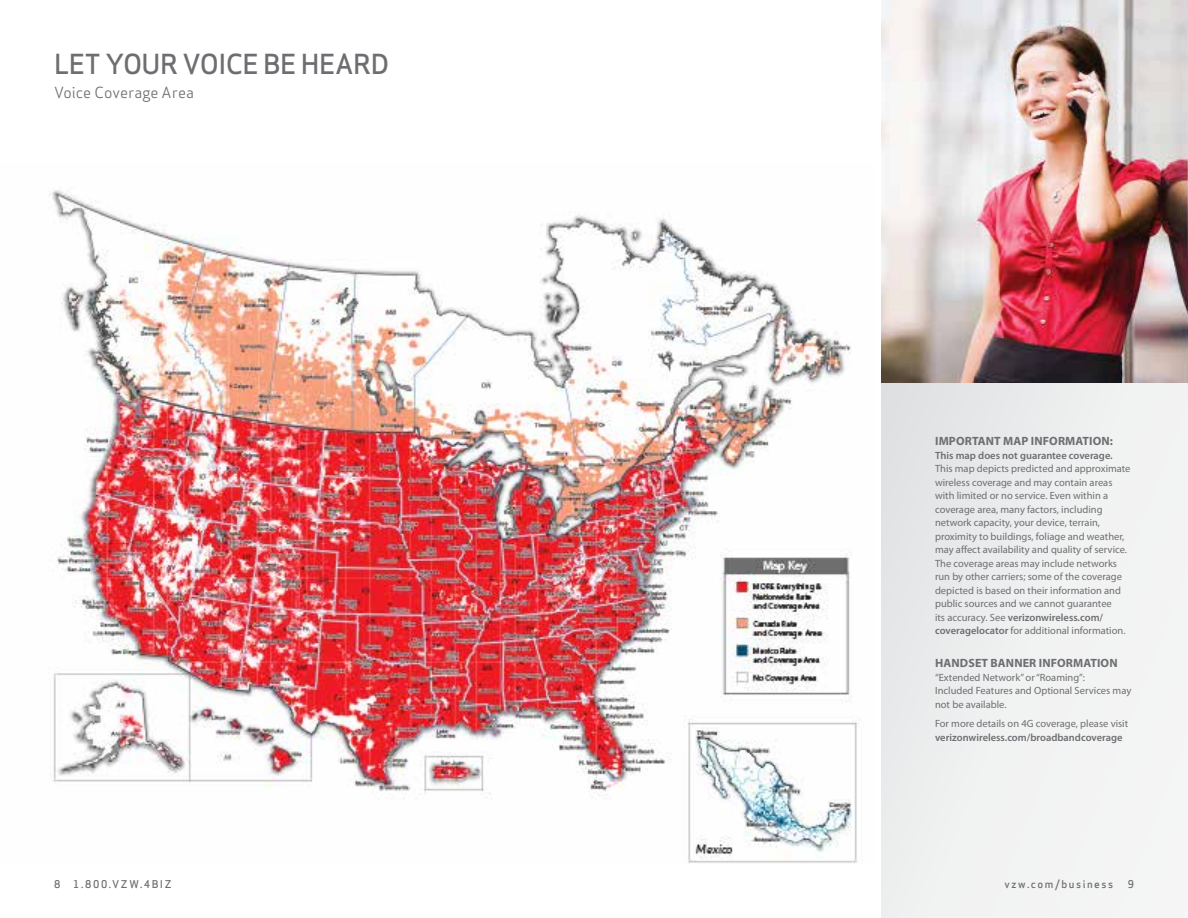
<style>
.page{position:relative;width:1188px;height:918px;background:#fff}
.page>*{position:absolute;margin:0;border:0;box-sizing:border-box;transform-origin:0 0}
.t1{font:500 27px "Verizon Apex";letter-spacing:-.02em;color:#6d6e71}
.t2{font:15px "Verizon Apex";letter-spacing:.005em;color:#6d6e71}
.t3{font:700 12px "Myriad Pro";letter-spacing:.01em;color:#6d6e71}
.t4{font:10.5px/13.5px "Myriad Pro";color:#6d6e71}
.t5{font:600 10.5px "Myriad Pro";color:#6d6e71}
.t6{font:500 10.5px "Apex Sans";letter-spacing:.145em;color:#6d6e71}
.s1{font-weight:600}
</style>
<div class="page">
<div style="left:881px;top:310px;width:307px;height:608px;background:linear-gradient(to right,#e7e8e9,#f5f5f6)"></div>
<img style="left:881px;top:0;width:307px;height:382px">
<img style="left:49px;top:190px;width:810px;height:674px">
<h1 class="t1" style="left:54px;top:40px;width:337px">LET YOUR VOICE BE HEARD</h1>
<h2 class="t2" style="left:54px;top:80px;width:142px">Voice Coverage Area</h2>
<p class="t3" style="left:935px;top:433px;width:179px">IMPORTANT MAP INFORMATION:</p>
<p class="t5" style="left:935px;top:449px;width:179px">This map does not guarantee coverage.</p>
<p class="t4" style="left:935px;top:462px;width:197px">This map depicts predicted and approximate wireless coverage and may contain areas with limited or no service. Even within a coverage area, many factors, including network capacity, your device, terrain, proximity to buildings, foliage and weather, may affect availability and quality of service.<br>The coverage areas may include networks run by other carriers; some of the coverage depicted is based on their information and public sources and we cannot guarantee<br>its accuracy. See <span class="s1">verizonwireless.com/ coveragelocator</span> for additional information.</p>
<p class="t3" style="left:935px;top:655px;width:184px">HANDSET BANNER INFORMATION</p>
<p class="t4" style="left:935px;top:670px;width:198px">“Extended Network” or “Roaming”:<br>Included Features and Optional Services may not be available.</p>
<p class="t4" style="left:935px;top:717px;width:195px">For more details on 4G coverage, please visit</p>
<p class="t5" style="left:935px;top:731px;width:189px">verizonwireless.com/broadbandcoverage</p>
<p class="t6" style="left:54px;top:875px;width:119px">8 1.800.VZW.4BIZ</p>
<p class="t6" style="left:1004px;top:875px;width:110px">vzw.com/business</p>
<p class="t6" style="left:1128px;top:875px;width:8px">9</p>
</div>
